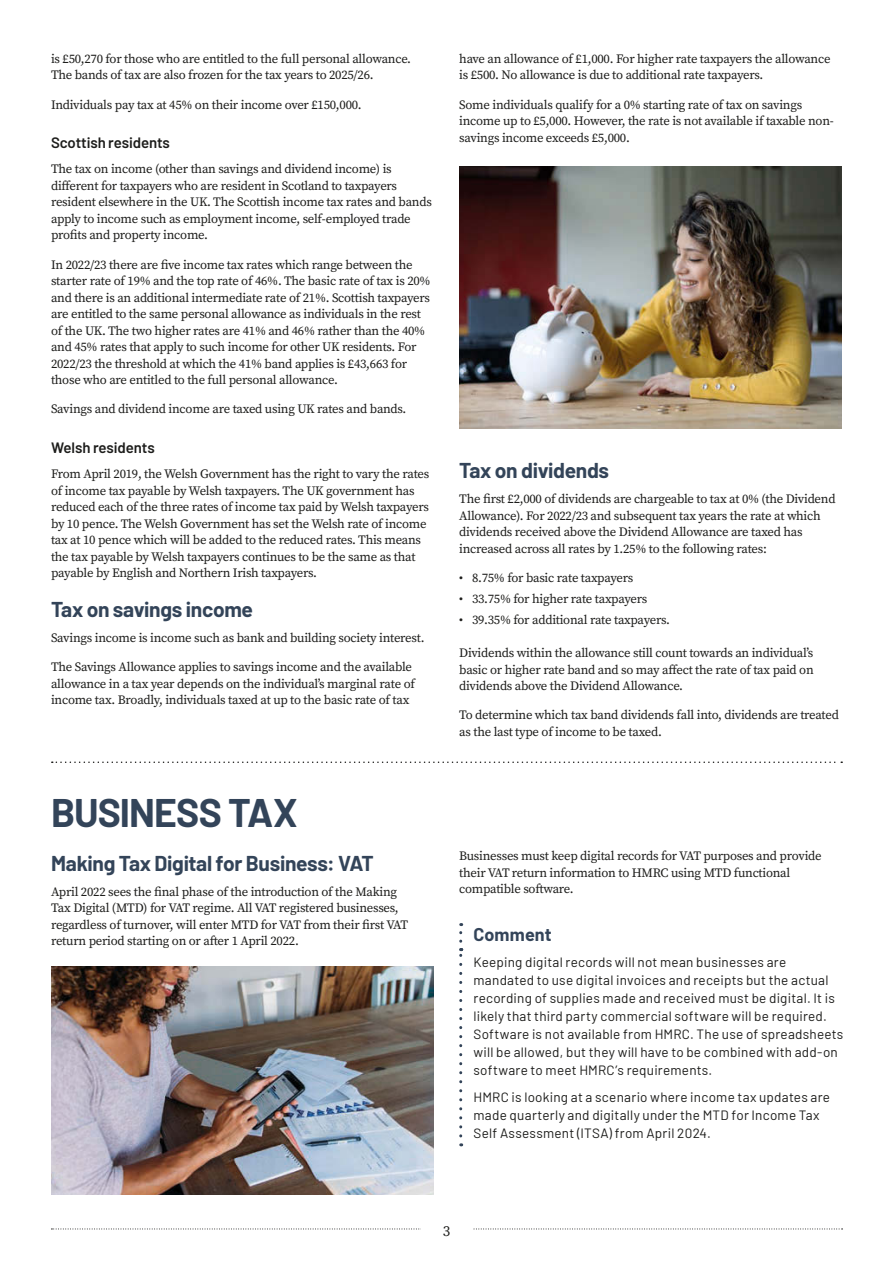
<style>
.page{position:relative;width:893px;height:1263px;background:#fff}
.page>*{position:absolute;margin:0;border:0;box-sizing:border-box;transform-origin:0 0}
.t1{font:700 39px "Barlow";letter-spacing:-.025em;color:#334459}
.t2{font:700 21px "Barlow";letter-spacing:-.015em;color:#334459}
.t3{font:700 18px "Barlow";letter-spacing:.005em;color:#334459}
.t4{font:600 15px "Barlow";letter-spacing:-.01em;color:#1d1d1b}
.t5{font:15px "Source Serif Pro";color:#1d1d1b}
.t6{font:13.5px/18px "Barlow";letter-spacing:.015em;color:#1d1d1b}
.t7{font:12.75px/16.5px "Source Serif Pro";letter-spacing:-.02em;color:#1d1d1b}
</style>
<div class="page">
<svg style="left:51px;top:1228px;width:792px;height:1px"></svg>
<div style="left:421px;top:1208px;width:51px;height:42px;background:#fff"></div>
<svg style="left:52px;top:761px;width:790px;height:2px"></svg>
<svg style="left:459px;top:948px;width:3px;height:188px"></svg>
<svg style="left:459px;top:923px;width:3px;height:18px"></svg>
<img style="left:459px;top:166px;width:383px;height:262px">
<img style="left:51px;top:966px;width:383px;height:229px">
<p class="t7" style="left:51px;top:50px;width:362px">is £50,270 for those who are entitled to the full personal allowance.<br>The bands of tax are also frozen for the tax years to 2025/26.</p>
<p class="t7" style="left:51px;top:96px;width:312px">Individuals pay tax at 45% on their income over £150,000.</p>
<p class="t4" style="left:51px;top:132px;width:120px">Scottish residents</p>
<p class="t7" style="left:51px;top:161px;width:382px">The tax on income (other than savings and dividend income) is different for taxpayers who are resident in Scotland to taxpayers resident elsewhere in the UK. The Scottish income tax rates and bands apply to income such as employment income, self-employed trade profits and property income.</p>
<p class="t7" style="left:51px;top:256px;width:381px">In 2022/23 there are five income tax rates which range between the starter rate of 19% and the top rate of 46%. The basic rate of tax is 20% and there is an additional intermediate rate of 21%. Scottish taxpayers are entitled to the same personal allowance as individuals in the rest of the UK. The two higher rates are 41% and 46% rather than the 40% and 45% rates that apply to such income for other UK residents. For 2022/23 the threshold at which the 41% band applies is £43,663 for those who are entitled to the full personal allowance.</p>
<p class="t7" style="left:51px;top:401px;width:357px">Savings and dividend income are taxed using UK rates and bands.</p>
<p class="t4" style="left:51px;top:437px;width:105px">Welsh residents</p>
<p class="t7" style="left:51px;top:466px;width:380px">From April 2019, the Welsh Government has the right to vary the rates of income tax payable by Welsh taxpayers. The UK government has reduced each of the three rates of income tax paid by Welsh taxpayers by 10 pence. The Welsh Government has set the Welsh rate of income tax at 10 pence which will be added to the reduced rates. This means the tax payable by Welsh taxpayers continues to be the same as that payable by English and Northern Irish taxpayers.</p>
<h2 class="t2" style="left:51px;top:594px;width:204px">Tax on savings income</h2>
<p class="t7" style="left:51px;top:629px;width:375px">Savings income is income such as bank and building society interest.</p>
<p class="t7" style="left:51px;top:659px;width:365px">The Savings Allowance applies to savings income and the available allowance in a tax year depends on the individual’s marginal rate of income tax. Broadly, individuals taxed at up to the basic rate of tax</p>
<h1 class="t1" style="left:51px;top:784px;width:248px">BUSINESS TAX</h1>
<h2 class="t2" style="left:51px;top:848px;width:324px">Making Tax Digital for Business: VAT</h2>
<p class="t7" style="left:51px;top:883px;width:359px">April 2022 sees the final phase of the introduction of the Making Tax Digital (MTD) for VAT regime. All VAT registered businesses, regardless of turnover, will enter MTD for VAT from their first VAT return period starting on or after 1 April 2022.</p>
<p class="t7" style="left:459px;top:50px;width:373px">have an allowance of £1,000. For higher rate taxpayers the allowance is £500. No allowance is due to additional rate taxpayers.</p>
<p class="t7" style="left:459px;top:96px;width:376px">Some individuals qualify for a 0% starting rate of tax on savings income up to £5,000. However, the rate is not available if taxable non&shy;savings income exceeds £5,000.</p>
<h2 class="t2" style="left:459px;top:455px;width:151px">Tax on dividends</h2>
<p class="t7" style="left:459px;top:491px;width:378px">The first £2,000 of dividends are chargeable to tax at 0% (the Dividend Allowance). For 2022/23 and subsequent tax years the rate at which dividends received above the Dividend Allowance are taxed has increased across all rates by 1.25% to the following rates:</p>
<p class="t7" style="left:459px;top:569px;width:176px">• 8.75% for basic rate taxpayers</p>
<p class="t7" style="left:459px;top:590px;width:190px">• 33.75% for higher rate taxpayers</p>
<p class="t7" style="left:459px;top:611px;width:212px">• 39.35% for additional rate taxpayers.</p>
<p class="t7" style="left:459px;top:645px;width:356px;text-align:justify">Dividends within the allowance still count towards an individual’s basic or higher rate band and so may affect the rate of tax paid on dividends above the Dividend Allowance.</p>
<p class="t7" style="left:459px;top:707px;width:381px">To determine which tax band dividends fall into, dividends are treated as the last type of income to be taxed.</p>
<p class="t7" style="left:459px;top:848px;width:364px">Businesses must keep digital records for VAT purposes and provide their VAT return information to HMRC using MTD functional compatible software.</p>
<h3 class="t3" style="left:473px;top:921px;width:80px">Comment</h3>
<p class="t6" style="left:473px;top:952px;width:371px">Keeping digital records will not mean businesses are mandated to use digital invoices and receipts but the actual recording of supplies made and received must be digital. It is likely that third party commercial software will be required.<br>Software is not available from HMRC. The use of spreadsheets will be allowed, but they will have to be combined with add-on software to meet HMRC’s requirements.</p>
<p class="t6" style="left:473px;top:1087px;width:358px">HMRC is looking at a scenario where income tax updates are made quarterly and digitally under the MTD for Income Tax<br>Self Assessment (ITSA) from April 2024.</p>
<p class="t5" style="left:443px;top:1221px;width:9px">3</p>
</div>
